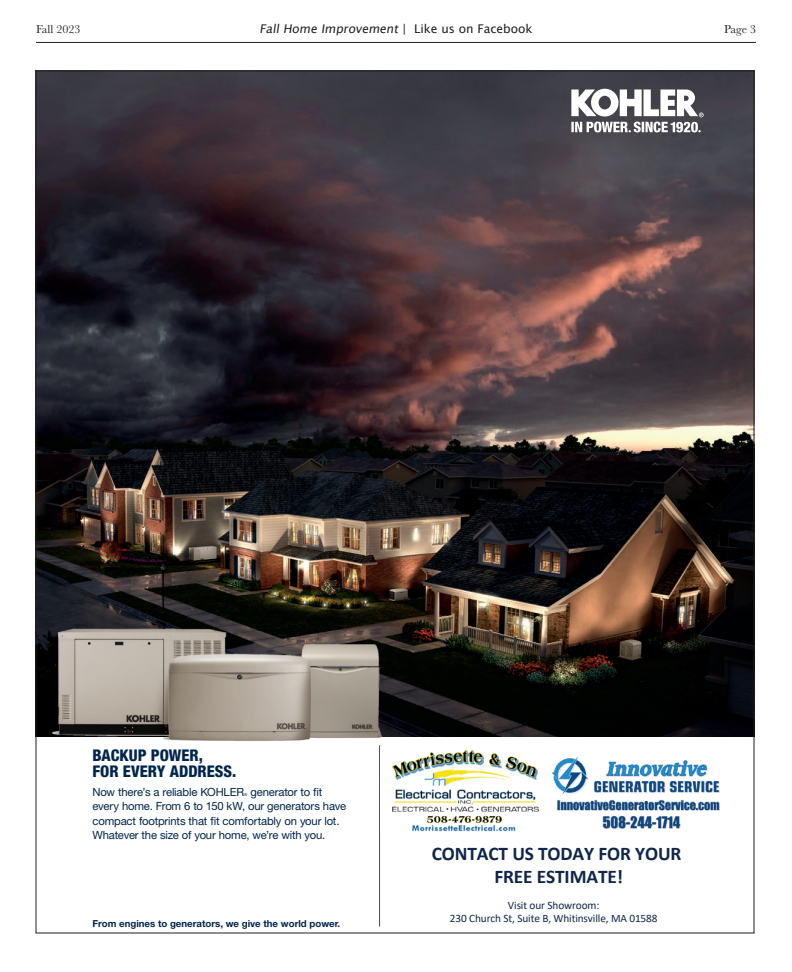
<style>
.page{position:relative;width:792px;height:972px;background:#fff}
.page>*{position:absolute;margin:0;border:0;box-sizing:border-box;transform-origin:0 0}
.t1{font:700 19.3px/23.2px "Calibri";letter-spacing:-.005em;color:#10264b;text-align:center}
.t2{font:800 condensed 16.1px/16.1px "Helvetica Neue LT Pro";color:#00254c}
.t3{font:12px "Lucida Grande";color:#231f20}
.t4{font:12px "Baskerville";color:#231f20}
.t5{font:11.3px/14.5px "Helvetica Neue LT Pro";letter-spacing:-.015em;color:#00254c}
.t6{font:11.3px/13.5px "Calibri";letter-spacing:-.01em;color:#10264b;text-align:center}
.t7{font:700 9.7px "Helvetica Neue LT Pro";color:#00254c}
.t8{font:4px "Helvetica Neue LT Pro";color:#00254c}
</style>
<div class="page">
<hr style="left:36px;top:42px;width:720px;height:1px;background:#231f20">
<img style="left:35px;top:71px;width:720px;height:666px">
<svg style="left:571px;top:89px;width:133px;height:43px"></svg>
<hr style="left:379px;top:745px;width:1px;height:182px;background:#54565a">
<img style="left:392px;top:749px;width:328px;height:83px">
<img style="left:47px;top:609px;width:342px;height:137px">
<p class="t4" style="left:36px;top:21px;width:46px">Fall 2023</p>
<p class="t3" style="left:259px;top:22px;width:275px">FallHome Improvement| Li ke u s o n Face boo k</p>
<p class="t4" style="left:724px;top:21px;width:33px">Page 3</p>
<h2 class="t2" style="left:92px;top:746px;width:145px">BACKUP POWER,<br>FOR EVERY ADDRESS.</h2>
<p class="t5" style="left:92px;top:784px;width:153px">Now there’s a reliable KOHLER</p>
<p class="t8" style="left:244px;top:793px;width:5px">®</p>
<p class="t5" style="left:92px;top:784px;width:255px;text-indent:158px">generator to fit every home. From 6 to 150 kW, our generators have compact footprints that fit comfortably on your lot.<br>Whatever the size of your home, we’re with you.</p>
<p class="t7" style="left:92px;top:917px;width:249px">From engines to generators, we give the world power.</p>
<h1 class="t1" style="left:432px;top:842px;width:251px">CONTACT US TODAY FOR YOUR<br>FREE ESTIMATE!</h1>
<p class="t6" style="left:450px;top:898px;width:209px">Visit our Showroom:<br>230 Church St, Suite B, Whitinsville, MA 01588</p>
</div>
